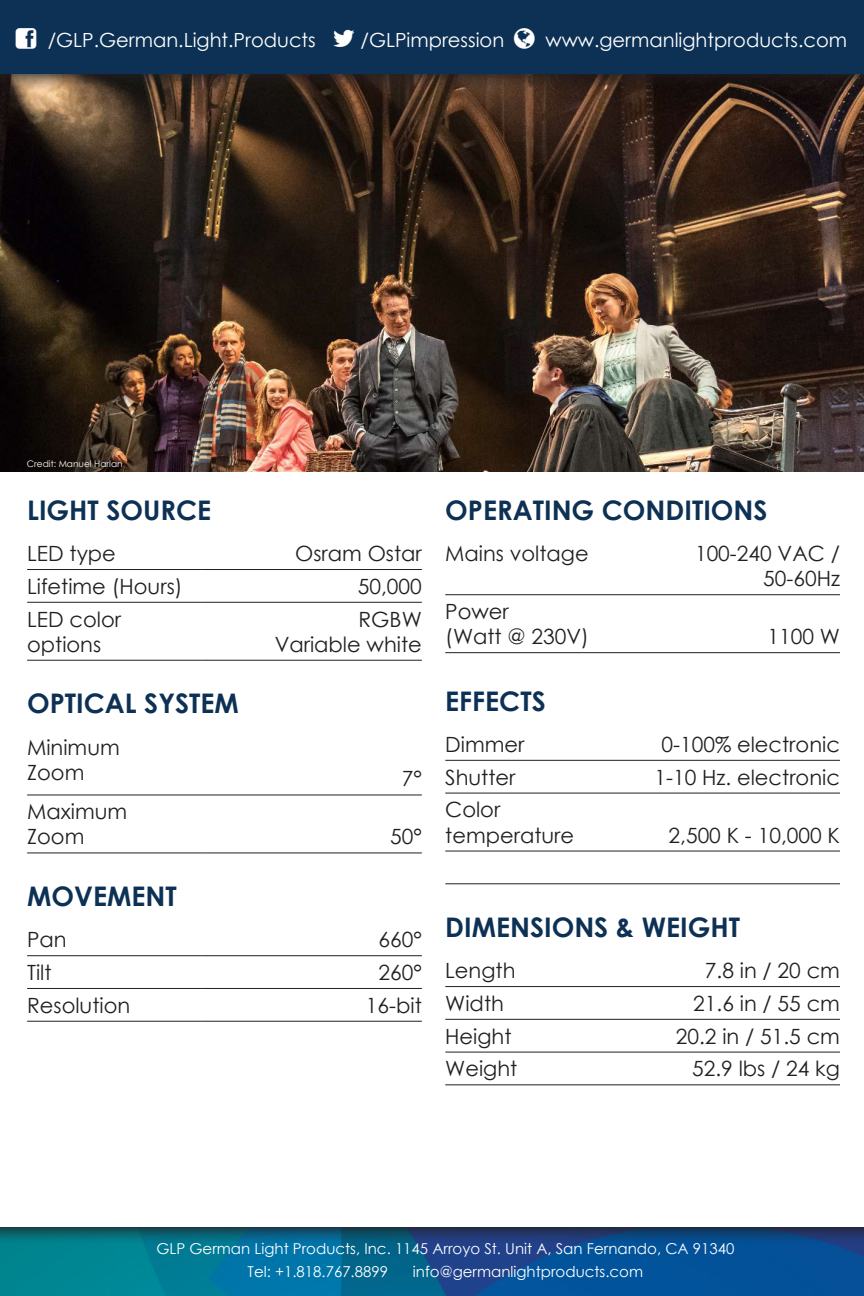
<style>
.page{position:relative;width:864px;height:1296px;background:#fff}
.page>*{position:absolute;margin:0;border:0;box-sizing:border-box;transform-origin:0 0}
.Tab-H1{font:700 27px "Century Gothic";color:#0d3154}
.Tab-Text-Rechts{font:21px/25.2px "Century Gothic";color:#231f20;text-align:right}
.Tab-Text-Links{font:21px/25.2px "Century Gothic";color:#231f20}
.t1{font:19.5px "Century Gothic";color:#fff}
.t2{font:15px/23.1px "Century Gothic";color:#fff}
.t3{font:9px "Century Gothic";color:#fff}
</style>
<div class="page">
<img style="left:0;top:1246px;width:864px;height:50px">
<svg style="left:0;top:1227px;width:864px;height:19px;background:#104e75"></svg>
<img style="left:0;top:93px;width:864px;height:378px">
<hr style="left:27px;top:569px;width:175px;height:1px;background:#231f20">
<hr style="left:202px;top:569px;width:220px;height:1px;background:#231f20">
<hr style="left:27px;top:602px;width:175px;height:1px;background:#231f20">
<hr style="left:202px;top:602px;width:220px;height:1px;background:#231f20">
<hr style="left:27px;top:794px;width:175px;height:1px;background:#231f20">
<hr style="left:202px;top:794px;width:220px;height:1px;background:#231f20">
<hr style="left:27px;top:852px;width:175px;height:1px;background:#231f20">
<hr style="left:202px;top:852px;width:220px;height:1px;background:#231f20">
<hr style="left:27px;top:955px;width:175px;height:1px;background:#231f20">
<hr style="left:202px;top:955px;width:220px;height:1px;background:#231f20">
<hr style="left:27px;top:988px;width:175px;height:1px;background:#231f20">
<hr style="left:202px;top:988px;width:220px;height:1px;background:#231f20">
<hr style="left:27px;top:1021px;width:175px;height:1px;background:#231f20">
<hr style="left:202px;top:1021px;width:220px;height:1px;background:#231f20">
<hr style="left:27px;top:660px;width:175px;height:1px;background:#231f20">
<hr style="left:202px;top:660px;width:220px;height:1px;background:#231f20">
<hr style="left:445px;top:594px;width:175px;height:1px;background:#231f20">
<hr style="left:620px;top:594px;width:220px;height:1px;background:#231f20">
<hr style="left:445px;top:760px;width:175px;height:1px;background:#231f20">
<hr style="left:620px;top:760px;width:220px;height:1px;background:#231f20">
<hr style="left:445px;top:793px;width:175px;height:1px;background:#231f20">
<hr style="left:620px;top:793px;width:220px;height:1px;background:#231f20">
<hr style="left:445px;top:851px;width:175px;height:1px;background:#231f20">
<hr style="left:620px;top:851px;width:220px;height:1px;background:#231f20">
<hr style="left:445px;top:883px;width:175px;height:1px;background:#231f20">
<hr style="left:620px;top:883px;width:220px;height:1px;background:#231f20">
<hr style="left:445px;top:986px;width:175px;height:1px;background:#231f20">
<hr style="left:620px;top:986px;width:220px;height:1px;background:#231f20">
<hr style="left:445px;top:1019px;width:175px;height:1px;background:#231f20">
<hr style="left:620px;top:1019px;width:220px;height:1px;background:#231f20">
<hr style="left:445px;top:1052px;width:175px;height:1px;background:#231f20">
<hr style="left:620px;top:1052px;width:220px;height:1px;background:#231f20">
<hr style="left:445px;top:652px;width:175px;height:1px;background:#231f20">
<hr style="left:620px;top:652px;width:220px;height:1px;background:#231f20">
<hr style="left:445px;top:1084px;width:175px;height:1px;background:#231f20">
<hr style="left:620px;top:1084px;width:220px;height:1px;background:#231f20">
<svg style="left:0;top:74px;width:864px;height:19px;background:#3e2e23"></svg>
<div style="left:0;top:0;width:864px;height:74px;background:#0d3154"></div>
<p class="t1" style="left:48px;top:26px;width:270px">/GLP.German.Light.Products</p>
<p class="t1" style="left:361px;top:26px;width:145px">/GLPimpression</p>
<p class="t1" style="left:546px;top:26px;width:303px">www.germanlightproducts.com</p>
<p class="t3" style="left:27px;top:457px;width:97px">Credit: Manuel Harlan</p>
<p class="Tab-H1" style="left:27px;top:489px;width:186px">LIGHT SOURCE</p>
<p class="Tab-Text-Links" style="left:27px;top:541px;width:90px">LED type</p>
<p class="Tab-Text-Rechts" style="left:295px;top:541px;width:128px">Osram Ostar</p>
<p class="Tab-Text-Links" style="left:27px;top:573px;width:157px">Lifetime (Hours)</p>
<p class="Tab-Text-Rechts" style="left:358px;top:573px;width:65px">50,000</p>
<p class="Tab-Text-Links" style="left:27px;top:606px;width:96px">LED color</p>
<p class="Tab-Text-Links" style="left:27px;top:631px;width:76px">options</p>
<p class="Tab-Text-Rechts" style="left:359px;top:606px;width:65px">RGBW</p>
<p class="Tab-Text-Rechts" style="left:275px;top:631px;width:149px">Variable white</p>
<p class="Tab-H1" style="left:27px;top:683px;width:213px">OPTICAL SYSTEM</p>
<p class="Tab-Text-Links" style="left:27px;top:734px;width:94px">Minimum<br>Zoom</p>
<p class="Tab-Text-Links" style="left:27px;top:799px;width:102px">Maximum<br>Zoom</p>
<p class="Tab-Text-Rechts" style="left:402px;top:766px;width:22px">7°</p>
<p class="Tab-Text-Rechts" style="left:390px;top:824px;width:33px">50°</p>
<p class="Tab-H1" style="left:27px;top:876px;width:151px">MOVEMENT</p>
<p class="Tab-Text-Links" style="left:27px;top:927px;width:41px">Pan</p>
<p class="Tab-Text-Rechts" style="left:379px;top:927px;width:45px">660°</p>
<p class="Tab-Text-Links" style="left:27px;top:959px;width:26px">Tilt</p>
<p class="Tab-Text-Rechts" style="left:379px;top:959px;width:45px">260°</p>
<p class="Tab-Text-Links" style="left:27px;top:992px;width:105px">Resolution</p>
<p class="Tab-Text-Rechts" style="left:366px;top:992px;width:57px">16-bit</p>
<p class="Tab-H1" style="left:445px;top:489px;width:324px">OPERATING CONDITIONS</p>
<p class="Tab-Text-Links" style="left:445px;top:541px;width:145px">Mains voltage</p>
<p class="Tab-Text-Rechts" style="left:695px;top:541px;width:146px">100-240 VAC /<br>50-60Hz</p>
<p class="Tab-Text-Links" style="left:445px;top:598px;width:145px">Power<br>(Watt @ 230V)</p>
<p class="Tab-Text-Rechts" style="left:767px;top:624px;width:74px">1100 W</p>
<p class="Tab-H1" style="left:445px;top:680px;width:102px">EFFECTS</p>
<p class="Tab-Text-Links" style="left:445px;top:731px;width:81px">Dimmer</p>
<p class="Tab-Text-Rechts" style="left:662px;top:731px;width:180px">0-100% electronic</p>
<p class="Tab-Text-Links" style="left:445px;top:764px;width:72px">Shutter</p>
<p class="Tab-Text-Rechts" style="left:655px;top:764px;width:187px">1-10 Hz. electronic</p>
<p class="Tab-Text-Links" style="left:445px;top:797px;width:57px">Color</p>
<p class="Tab-Text-Links" style="left:445px;top:822px;width:130px">temperature</p>
<p class="Tab-Text-Rechts" style="left:669px;top:822px;width:173px">2,500 K - 10,000 K</p>
<p class="Tab-H1" style="left:445px;top:907px;width:296px">DIMENSIONS &amp; WEIGHT</p>
<p class="Tab-Text-Links" style="left:445px;top:958px;width:72px">Length</p>
<p class="Tab-Text-Rechts" style="left:705px;top:958px;width:137px">7.8 in / 20 cm</p>
<p class="Tab-Text-Links" style="left:445px;top:990px;width:60px">Width</p>
<p class="Tab-Text-Rechts" style="left:693px;top:990px;width:148px">21.6 in / 55 cm</p>
<p class="Tab-Text-Links" style="left:445px;top:1023px;width:68px">Height</p>
<p class="Tab-Text-Rechts" style="left:676px;top:1023px;width:166px">20.2 in / 51.5 cm</p>
<p class="Tab-Text-Links" style="left:445px;top:1056px;width:74px">Weight</p>
<p class="Tab-Text-Rechts" style="left:692px;top:1056px;width:149px">52.9 lbs / 24 kg</p>
<p class="t2" style="left:248px;top:1237px;width:488px;text-indent:-91px">GLP German Light Products, Inc. 1145 Arroyo St. Unit A, San Fernando, CA 91340<br>Tel: +1.818.767.8899</p>
<p class="t2" style="left:413px;top:1260px;width:232px">info@germanlightproducts.com</p>
</div>
